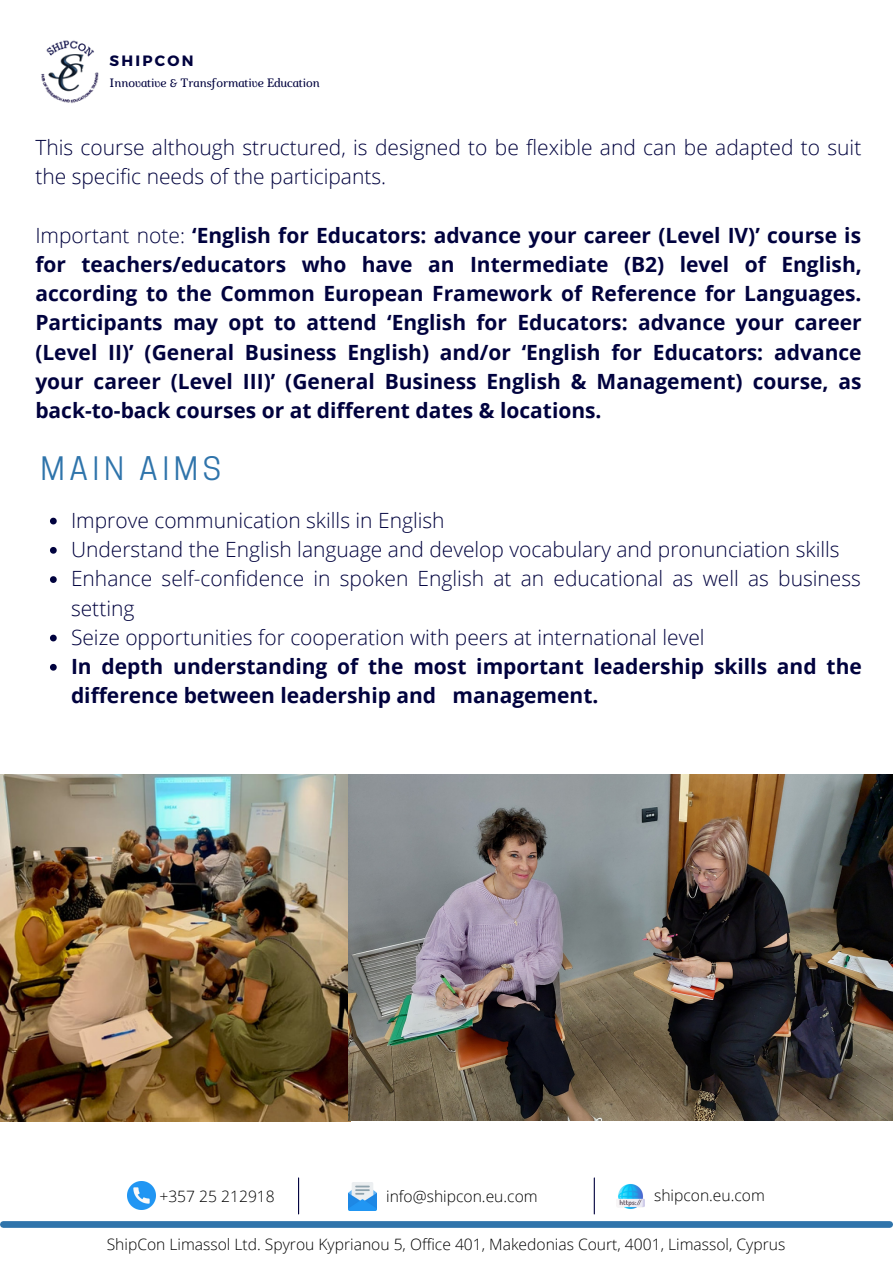
<style>
.page{position:relative;width:893px;height:1264px;background:#fff}
.page>*{position:absolute;margin:0;border:0;box-sizing:border-box;transform-origin:0 0}
.t1{font:30.3px "Cooper Hewitt";letter-spacing:.15em;color:#2f74ab}
.t2{font:700 21px/29.2px "Open Sans";color:#00023e;text-align:justify}
.t3{font:300 21px/29.2px "Open Sans";color:#00023e}
.t4{font:300 15.6px "Open Sans";color:#000}
.t5{font:700 15px "Montserrat";letter-spacing:.15em;color:#00023e}
.t6{font:italic 12.15px "Marta";color:#00023e}
.s1{font-weight:300}
</style>
<div class="page">
<hr style="left:298px;top:1177px;width:1px;height:36px;background:#00023e">
<hr style="left:593px;top:1177px;width:2px;height:36px;background:#00023e">
<img style="left:128px;top:1181px;width:28px;height:28px">
<img style="left:348px;top:1182px;width:28px;height:28px">
<img style="left:618px;top:1184px;width:26px;height:25px">
<div style="left:3px;top:1221px;width:886px;height:6px;background:#2f74ab"></div>
<img style="left:41px;top:40px;width:58px;height:63px">
<img style="left:0;top:774px;width:351px;height:347px">
<img style="left:348px;top:774px;width:544px;height:346px">
<svg style="left:50px;top:517px;width:7px;height:7px"></svg>
<svg style="left:50px;top:547px;width:7px;height:6px"></svg>
<svg style="left:50px;top:576px;width:7px;height:7px"></svg>
<svg style="left:50px;top:634px;width:7px;height:7px"></svg>
<svg style="left:50px;top:664px;width:7px;height:6px"></svg>
<p class="t5" style="left:109px;top:51px;width:86px">SHIPCON</p>
<p class="t6" style="left:109px;top:78px;width:212px">Innovative &amp; Transformative Education</p>
<p class="t3" style="left:35px;top:132px;width:827px">This course although structured, is designed to be flexible and can be adapted to suit the specific needs of the participants.</p>
<p class="t2" style="left:35px;top:220px;width:828px"><span class="s1">Important note:</span> ‘English for Educators: advance your career (Level IV)’ course is for teachers/educators who have an Intermediate (B2) level of English, according to the Common European Framework of Reference for Languages.<br>Participants may opt to attend ‘English for Educators: advance your career (Level II)’ (General Business English) and/or ‘English for Educators: advance your career (Level III)’ (General Business English &amp; Management) course, as back-to-back courses or at different dates &amp; locations.</p>
<h1 class="t1" style="left:40px;top:457px;width:182px">MAIN AIMS</h1>
<p class="t3" style="left:71px;top:505px;width:791px">Improve communication skills in English<br>Understand the English language and develop vocabulary and pronunciation skills Enhance self-confidence in spoken English at an educational as well as business setting<br>Seize opportunities for cooperation with peers at international level</p>
<p class="t2" style="left:71px;top:651px;width:792px">In depth understanding of the most important leadership skills and the difference between leadership and management.</p>
<p class="t4" style="left:159px;top:1185px;width:117px">+357 25 212918</p>
<p class="t4" style="left:386px;top:1185px;width:153px">info@shipcon.eu.com</p>
<p class="t4" style="left:654px;top:1184px;width:112px">shipcon.eu.com</p>
<p class="t4" style="left:107px;top:1233px;width:680px">ShipCon Limassol Ltd. Spyrou Kyprianou 5, Office 401, Makedonias Court, 4001, Limassol, Cyprus</p>
</div>
